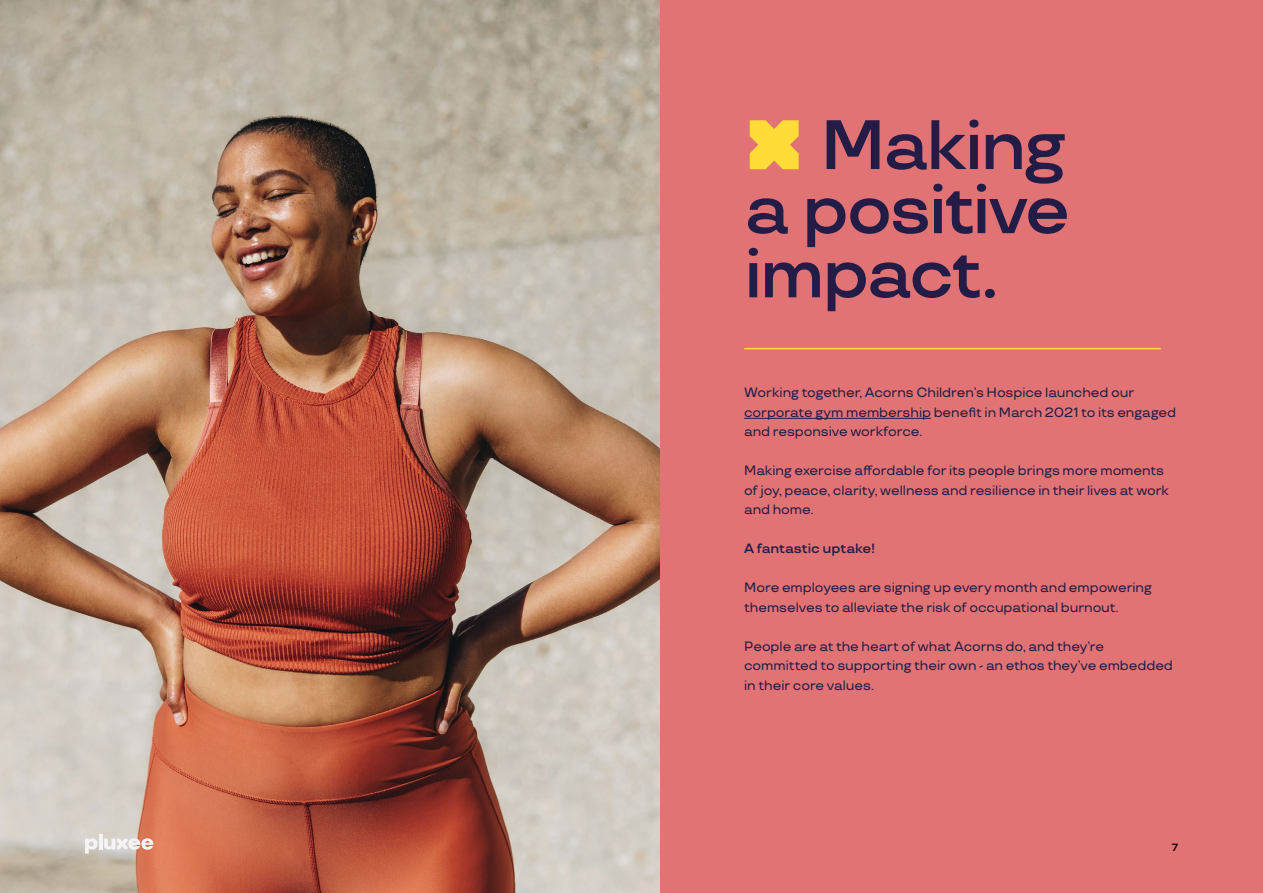
<style>
.page{position:relative;width:1263px;height:893px;background:#fff}
.page>*{position:absolute;margin:0;border:0;box-sizing:border-box;transform-origin:0 0}
.t1{font:600 69.75px/64.1px "TT Travels";letter-spacing:-.035em;color:#221c46;text-align:justify}
.t2{font:500 13.5px/19.5px "TT Travels";letter-spacing:-.01em;color:#221c46}
.t3{font:600 13.5px "TT Travels";letter-spacing:-.005em;color:#221c46}
.t4{font:600 10.5px "TT Travels";color:#000}
</style>
<div class="page">
<div style="left:379px;top:0;width:884px;height:893px;background:#e17375"></div>
<img style="left:0;top:0;width:659px;height:893px">
<svg style="left:750px;top:120px;width:49px;height:49px;background:#facd3f"></svg>
<hr style="left:744px;top:418px;width:187px;height:1px;background:#221c46">
<hr style="left:744px;top:348px;width:417px;height:1px;background:#ffdc37">
<svg style="left:85px;top:838px;width:13px;height:16px"></svg>
<hr style="left:99px;top:834px;width:4px;height:15px;background:#f4f3f5">
<svg style="left:104px;top:838px;width:49px;height:12px"></svg>
<h1 class="t1" style="left:744px;top:114px;width:328px;text-indent:77px">Making a positive impact.</h1>
<p class="t2" style="left:744px;top:383px;width:433px">Working together, Acorns Children’s Hospice launched our corporate gym membership benefit in March 2021 to its engaged and responsive workforce.</p>
<p class="t2" style="left:744px;top:461px;width:426px">Making exercise affordable for its people brings more moments of joy, peace, clarity, wellness and resilience in their lives at work and home.</p>
<p class="t3" style="left:744px;top:541px;width:133px">A fantastic uptake!</p>
<p class="t2" style="left:744px;top:578px;width:409px">More employees are signing up every month and empowering themselves to alleviate the risk of occupational burnout.</p>
<p class="t2" style="left:744px;top:637px;width:430px">People are at the heart of what Acorns do, and they’re committed to supporting their own - an ethos they’ve embedded in their core values.</p>
<p class="t4" style="left:1172px;top:841px;width:8px">7</p>
</div>
